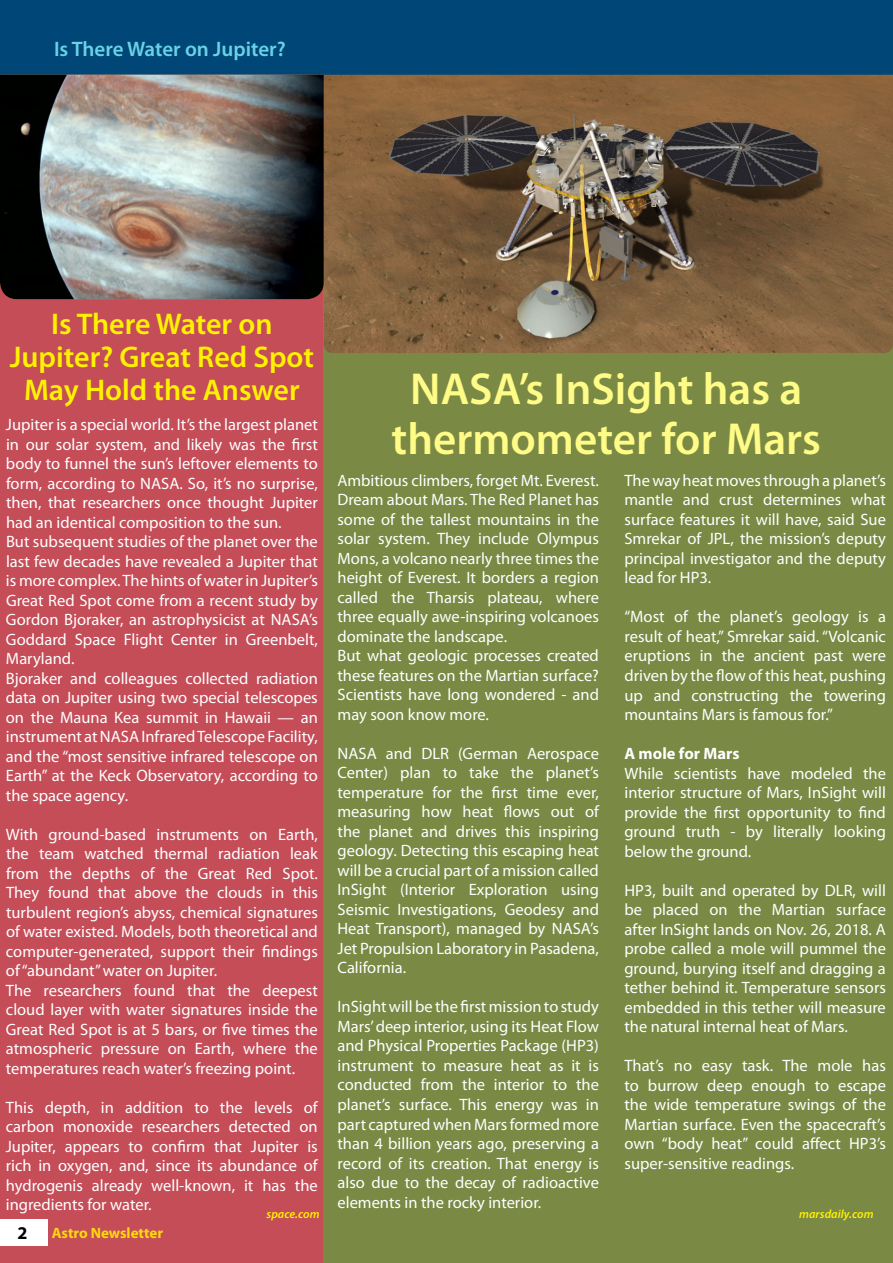
<style>
.page{position:relative;width:893px;height:1263px;background:#fff}
.page>*{position:absolute;margin:0;border:0;box-sizing:border-box;transform-origin:0 0}
.t1{font:600 45px/49.5px "Myriad Pro";color:#fefb86;text-align:center}
.t2{font:600 30px/33px "Myriad Pro";color:#fff200;text-align:center}
.t3{font:600 21px "Myriad Pro";color:#69d2e7}
.t4{font:700 18px "Myriad Pro";color:#000}
.t5{font:16.5px/19.5px "Myriad Pro";color:#fff;text-align:justify}
.t6{font:700 16.5px "Myriad Pro";color:#fff}
.t7{font:700 15px "Myriad Pro";color:#fed70e}
.t8{font:italic 600 12px "Myriad Pro";letter-spacing:.005em;color:#fff200}
</style>
<div class="page">
<div style="left:0;top:75px;width:324px;height:1188px;background:#c44d58"></div>
<div style="left:324px;top:75px;width:569px;height:1188px;background:#7a8944"></div>
<div style="left:0;top:1219px;width:47px;height:26px;background:#fff"></div>
<div style="left:0;top:0;width:893px;height:75px;background:#004677"></div>
<img style="left:0;top:75px;width:324px;height:224px">
<img style="left:324px;top:75px;width:569px;height:278px">
<p class="t3" style="left:54px;top:35px;width:233px">Is There Water on Jupiter?</p>
<h2 class="t2" style="left:10px;top:307px;width:306px">Is There Water on<br>Jupiter? Great Red Spot<br>May Hold the Answer</h2>
<h1 class="t1" style="left:392px;top:363px;width:431px">NASA’s InSight has a thermometer for Mars</h1>
<p class="t5" style="left:6px;top:415px;width:314px;text-align:left">Jupiter is a special world. It’s the largest planet in our solar system, and likely was the first body to funnel the sun’s leftover elements to form, according to NASA. So, it’s no surprise, then, that researchers once thought Jupiter had an identical composition to the sun.<br>But subsequent studies of the planet over the last few decades have revealed a Jupiter that is more complex.The hints of water in Jupiter’s Great Red Spot come from a recent study by Gordon Bjoraker, an astrophysicist at NASA’s Goddard Space Flight Center in Greenbelt, Maryland.<br>Bjoraker and colleagues collected radiation data on Jupiter using two special telescopes on the Mauna Kea summit in Hawaii — an instrument atNASAInfraredTelescope Facility, and the “most sensitive infrared telescope on Earth” at the Keck Observatory, according to the space agency.</p>
<p class="t5" style="left:6px;top:824px;width:314px;text-align:left">With ground-based instruments on Earth, the team watched thermal radiation leak from the depths of the Great Red Spot.<br>They found that above the clouds in this turbulent region’s abyss, chemical signatures of water existed. Models, both theoretical and computer-generated, support their findings of“abundant”water on Jupiter.<br>The researchers found that the deepest cloud layer with water signatures inside the Great Red Spot is at 5 bars, or five times the atmospheric pressure on Earth, where the temperatures reach water’s freezing point.</p>
<p class="t5" style="left:6px;top:1097px;width:313px">This depth, in addition to the levels of carbon monoxide researchers detected on Jupiter, appears to confirm that Jupiter is rich in oxygen, and, since its abundance of hydrogenis already well-known, it has the ingredients for water.</p>
<p class="t5" style="left:337px;top:470px;width:263px;text-align:left">Ambitious climbers, forget Mt. Everest.<br>Dream about Mars. The Red Planet has some of the tallest mountains in the solar system. They include Olympus Mons, a volcano nearly three times the height of Everest. It borders a region called the Tharsis plateau, where three equally awe-inspiring volcanoes dominate the landscape.<br>But what geologic processes created these features on the Martian surface?<br>Scientists have long wondered - and may soon know more.</p>
<p class="t5" style="left:337px;top:743px;width:263px">NASA and DLR (German Aerospace Center) plan to take the planet’s temperature for the first time ever, measuring how heat flows out of the planet and drives this inspiring geology. Detecting this escaping heat will be a crucial part of a mission called InSight (Interior Exploration using Seismic Investigations, Geodesy and Heat Transport), managed by NASA’s Jet Propulsion Laboratory in Pasadena, California.</p>
<p class="t5" style="left:337px;top:997px;width:263px">InSightwill be the first mission to study Mars’deep interior, using its Heat Flow and Physical Properties Package (HP3) instrument to measure heat as it is conducted from the interior to the planet’s surface. This energy was in part capturedwhen Marsformed more than 4 billion years ago, preserving a record of its creation. That energy is also due to the decay of radioactive elements in the rocky interior.</p>
<p class="t5" style="left:624px;top:470px;width:263px">The way heat movesthrough a planet’s mantle and crust determines what surface features it will have, said Sue Smrekar of JPL, the mission’s deputy principal investigator and the deputy lead for HP3.</p>
<p class="t5" style="left:624px;top:607px;width:263px">“Most of the planet’s geology is a result of heat,” Smrekar said. “Volcanic eruptions in the ancient past were driven by the flow of this heat, pushing up and constructing the towering mountains Mars is famous for.”</p>
<p class="t6" style="left:624px;top:743px;width:117px">A mole for Mars</p>
<p class="t5" style="left:624px;top:763px;width:263px">While scientists have modeled the interior structure of Mars, InSight will provide the first opportunity to find ground truth - by literally looking below the ground.</p>
<p class="t5" style="left:624px;top:880px;width:263px">HP3, built and operated by DLR, will be placed on the Martian surface after InSight lands on Nov. 26, 2018. A probe called a mole will pummel the ground, burying itself and dragging a tether behind it. Temperature sensors embedded in this tether will measure the natural internal heat of Mars.</p>
<p class="t5" style="left:624px;top:1055px;width:263px">That’s no easy task. The mole has to burrow deep enough to escape the wide temperature swings of the Martian surface. Even the spacecraft’s own “body heat” could affect HP3’s super-sensitive readings.</p>
<p class="t8" style="left:267px;top:1206px;width:55px">space.com</p>
<p class="t8" style="left:799px;top:1206px;width:76px">marsdaily.com</p>
<p class="t4" style="left:18px;top:1221px;width:11px">2</p>
<p class="t7" style="left:52px;top:1223px;width:113px">Astro Newsletter</p>
</div>
